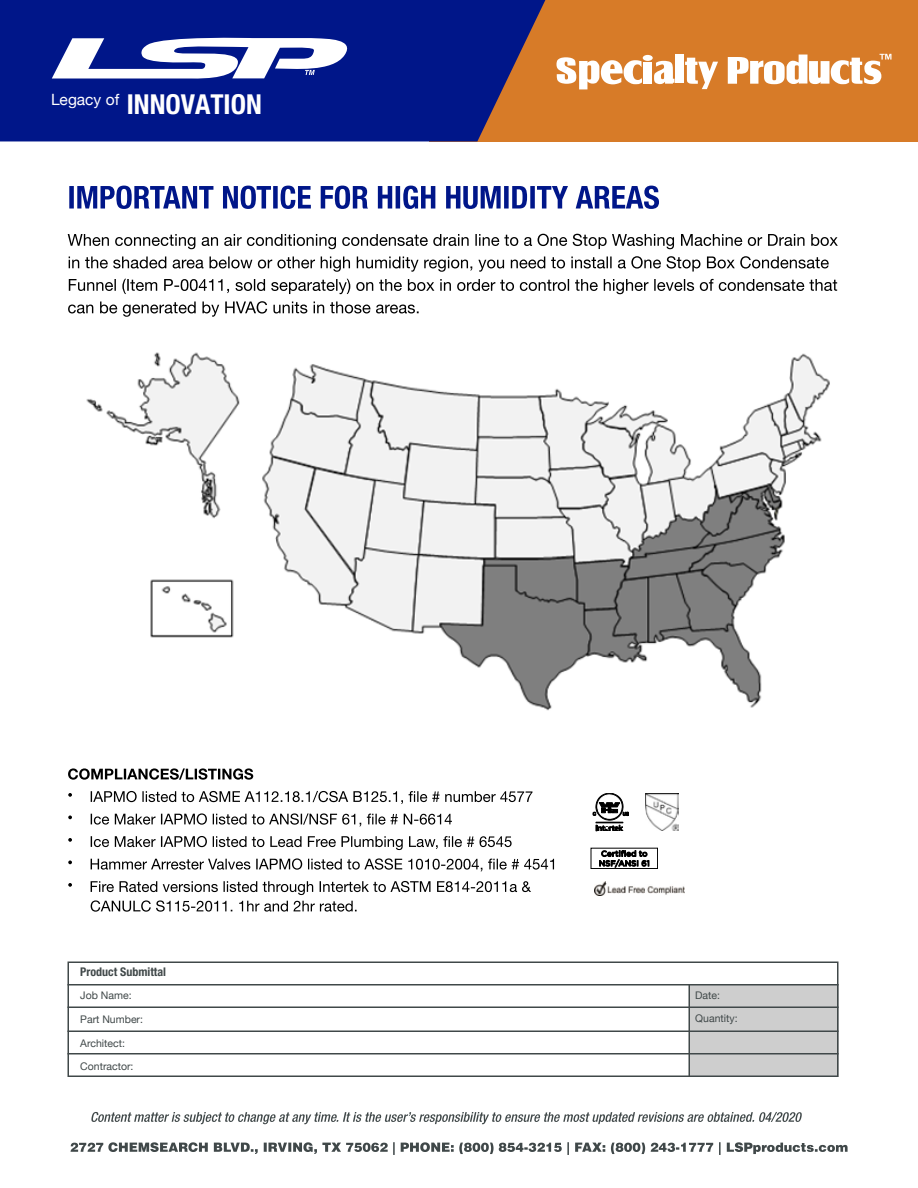
<style>
.page{position:relative;width:918px;height:1188px;background:#fff}
.page>*{position:absolute;margin:0;border:0;box-sizing:border-box;transform-origin:0 0}
.t1{font:700 condensed 27.6px "Helvetica Neue";color:#fff}
.t2{font:700 condensed 12px "Helvetica Neue";color:#404849}
.t3{font:10.5px/22.5px "Helvetica Neue";color:#404849}
</style>
<div class="page">
<div style="left:430px;top:0;width:488px;height:141px;background:#d77b28"></div>
<svg style="left:0;top:0;width:545px;height:141px;fill:#001689"></svg>
<svg style="left:52px;top:38px;width:295px;height:41px"></svg>
<svg style="left:91px;top:1112px;width:711px;height:12px"></svg>
<svg style="left:71px;top:1142px;width:777px;height:13px"></svg>
<div style="left:644px;top:62px;width:8px;height:22px;background:#fff"></div>
<div style="left:676px;top:55px;width:8px;height:28px;background:#fff"></div>
<svg style="left:685px;top:58px;width:33px;height:31px"></svg>
<svg style="left:557px;top:57px;width:85px;height:32px"></svg>
<svg style="left:728px;top:54px;width:163px;height:30px"></svg>
<div style="left:643px;top:55px;width:10px;height:6px;background:#fff;border-radius:50%"></div>
<svg style="left:654px;top:61px;width:21px;height:23px"></svg>
<div style="left:690px;top:984px;width:148px;height:93px;background:#cecece"></div>
<div style="left:68px;top:962px;width:770px;height:115px;border:2px solid #404849"></div>
<hr style="left:68px;top:984px;width:770px;height:2px;background:#404849">
<hr style="left:68px;top:1006px;width:770px;height:2px;background:#404849">
<hr style="left:68px;top:1030px;width:770px;height:2px;background:#404849">
<hr style="left:68px;top:1053px;width:770px;height:1px;background:#404849">
<hr style="left:688px;top:984px;width:2px;height:92px;background:#404849">
<img style="left:86px;top:352px;width:744px;height:359px">
<svg style="left:68px;top:881px;width:463px;height:31px"></svg>
<svg style="left:68px;top:858px;width:486px;height:14px"></svg>
<svg style="left:68px;top:836px;width:444px;height:14px"></svg>
<svg style="left:68px;top:813px;width:384px;height:14px"></svg>
<svg style="left:68px;top:791px;width:464px;height:13px"></svg>
<svg style="left:68px;top:768px;width:185px;height:12px"></svg>
<svg style="left:68px;top:301px;width:351px;height:16px"></svg>
<svg style="left:69px;top:279px;width:768px;height:15px"></svg>
<svg style="left:69px;top:256px;width:760px;height:16px"></svg>
<svg style="left:68px;top:234px;width:770px;height:15px"></svg>
<svg style="left:69px;top:186px;width:590px;height:23px"></svg>
<img style="left:645px;top:793px;width:34px;height:38px">
<img style="left:595px;top:881px;width:89px;height:15px">
<svg style="left:593px;top:793px;width:36px;height:38px"></svg>
<div style="left:591px;top:848px;width:67px;height:21px;border:1px solid #000"></div>
<svg style="left:599px;top:850px;width:51px;height:18px"></svg>
<h1 class="t1" style="left:51px;top:88px;width:212px"><sup>Legacy</sup> <sup>of</sup> INNOVATION</h1>
<p class="t2" style="left:80px;top:965px;width:87px">Product Submittal</p>
<p class="t3" style="left:80px;top:985px;width:53px">Job Name:</p>
<p class="t3" style="left:80px;top:1009px;width:64px">Part Number:</p>
<p class="t3" style="left:80px;top:1033px;width:55px">Architect:<br>Contractor:</p>
<p class="t3" style="left:695px;top:985px;width:44px">Date:<br>Quantity:</p>
</div>
